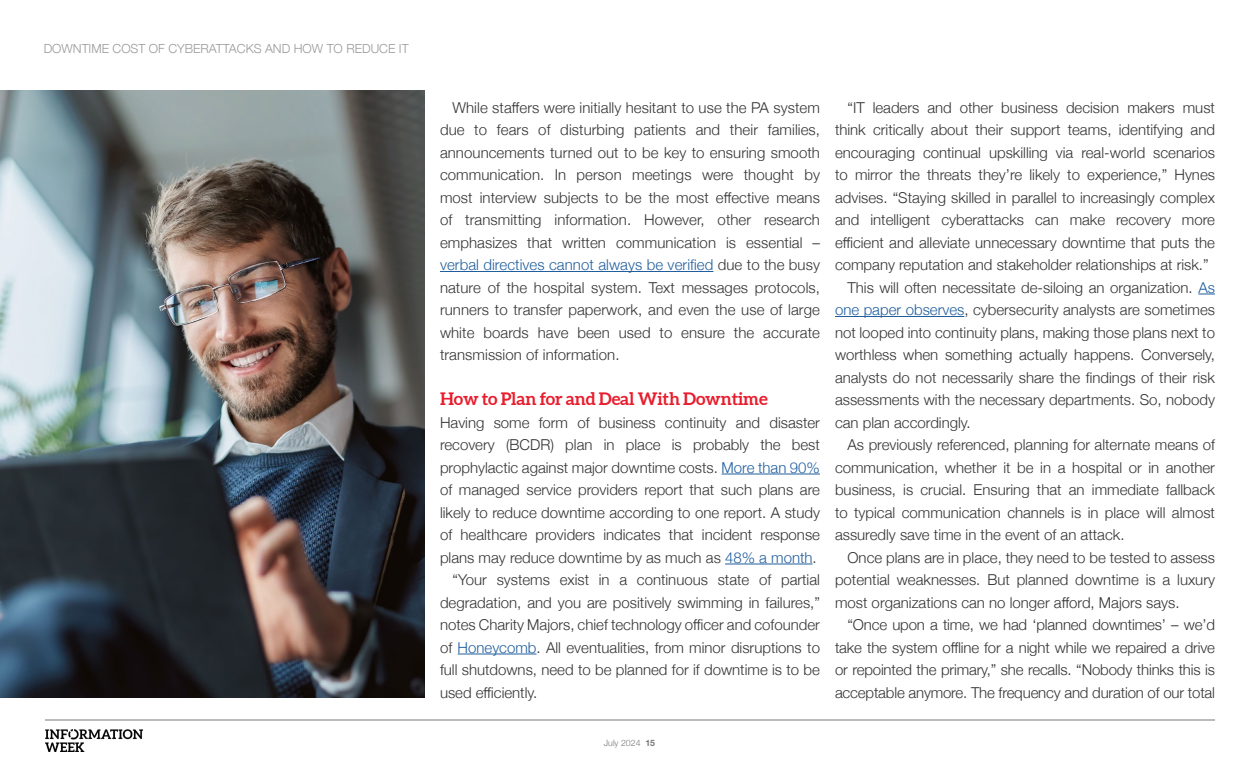
<style>
.page{position:relative;width:1260px;height:765px;background:#fff}
.page>*{position:absolute;margin:0;border:0;box-sizing:border-box;transform-origin:0 0}
.t1{font:700 17.5px "Aleo";letter-spacing:-.01em;color:#e81d2d}
.t2{font:300 15px/22.5px "Helvetica Neue";color:#333;text-align:justify}
.t3{font:300 12.5px "Helvetica Neue";color:#999}
.t4{font:300 8.75px "Helvetica Neue";color:#77787b}
.s1{color:#215e9e}
.s2{font-family:"Helvetica Neue LT Std";font-weight:700}
</style>
<div class="page">
<hr style="left:440px;top:271px;width:273px;height:1px;background:#215e9e">
<hr style="left:722px;top:474px;width:98px;height:1px;background:#215e9e">
<hr style="left:725px;top:564px;width:88px;height:1px;background:#215e9e">
<hr style="left:458px;top:654px;width:79px;height:1px;background:#215e9e">
<svg style="left:1198px;top:294px;width:17px;height:1px"></svg>
<hr style="left:835px;top:316px;width:129px;height:1px;background:#215e9e">
<img style="left:0;top:90px;width:425px;height:608px">
<hr style="left:45px;top:720px;width:1170px;height:1px;background:#77787b">
<img style="left:45px;top:729px;width:97px;height:23px">
<p class="t3" style="left:44px;top:39px;width:366px">DOWNTIME COST OF CYBERATTACKS AND HOW TO REDUCE IT</p>
<p class="t2" style="left:440px;top:95px;width:382px;text-indent:12px">While staffers were initially hesitant to use the PA system due to fears of disturbing patients and their families, announcements turned out to be key to ensuring smooth communication. In person meetings were thought by most interview subjects to be the most effective means of transmitting information. However, other research emphasizes that written communication is essential – <span class="s1">verbal directives cannot always be verified</span> due to the busy nature of the hospital system. Text messages protocols, runners to transfer paperwork, and even the use of large white boards have been used to ensure the accurate transmission of information.</p>
<p class="t1" style="left:440px;top:388px;width:329px">How to Plan for and Deal With Downtime</p>
<p class="t2" style="left:440px;top:410px;width:382px">Having some form of business continuity and disaster</p>
<p class="t2" style="left:440px;top:432px;width:381px">recovery (BCDR) plan in place is probably the best</p>
<p class="t2" style="left:440px;top:455px;width:381px">prophylactic against major downtime costs. <span class="s1">More than 90%</span></p>
<p class="t2" style="left:440px;top:477px;width:381px">of managed service providers report that such plans are</p>
<p class="t2" style="left:440px;top:500px;width:382px">likely to reduce downtime according to one report. A study</p>
<p class="t2" style="left:440px;top:522px;width:382px">of healthcare providers indicates that incident response</p>
<p class="t2" style="left:440px;top:545px;width:378px">plans may reduce downtime by as much as <span class="s1">48% a month</span>.</p>
<p class="t2" style="left:452px;top:567px;width:369px">“Your systems exist in a continuous state of partial</p>
<p class="t2" style="left:440px;top:590px;width:381px">degradation, and you are positively swimming in failures,”</p>
<p class="t2" style="left:440px;top:612px;width:382px">notes Charity Majors, chief technology officer and cofounder</p>
<p class="t2" style="left:440px;top:635px;width:382px">of <span class="s1">Honeycomb</span>. All eventualities, from minor disruptions to</p>
<p class="t2" style="left:440px;top:657px;width:382px">full shutdowns, need to be planned for if downtime is to be</p>
<p class="t2" style="left:440px;top:680px;width:99px">used efficiently.</p>
<p class="t2" style="left:848px;top:95px;width:369px">“IT leaders and other business decision makers must</p>
<p class="t2" style="left:835px;top:117px;width:381px">think critically about their support teams, identifying and</p>
<p class="t2" style="left:835px;top:140px;width:381px">encouraging continual upskilling via real-world scenarios</p>
<p class="t2" style="left:835px;top:162px;width:382px">to mirror the threats they’re likely to experience,” Hynes</p>
<p class="t2" style="left:835px;top:185px;width:381px">advises. “Staying skilled in parallel to increasingly complex</p>
<p class="t2" style="left:835px;top:207px;width:381px">and intelligent cyberattacks can make recovery more</p>
<p class="t2" style="left:835px;top:230px;width:382px">efficient and alleviate unnecessary downtime that puts the</p>
<p class="t2" style="left:835px;top:252px;width:375px">company reputation and stakeholder relationships at risk.”</p>
<p class="t2" style="left:848px;top:275px;width:369px">This will often necessitate de-siloing an organization. <span class="s1">As</span></p>
<p class="t2" style="left:835px;top:297px;width:382px"><span class="s1">one paper observes</span>, cybersecurity analysts are sometimes</p>
<p class="t2" style="left:835px;top:320px;width:382px">not looped into continuity plans, making those plans next to</p>
<p class="t2" style="left:835px;top:342px;width:382px">worthless when something actually happens. Conversely,</p>
<p class="t2" style="left:835px;top:365px;width:382px">analysts do not necessarily share the findings of their risk</p>
<p class="t2" style="left:835px;top:387px;width:381px">assessments with the necessary departments. So, nobody</p>
<p class="t2" style="left:835px;top:410px;width:137px">can plan accordingly.</p>
<p class="t2" style="left:848px;top:432px;width:369px">As previously referenced, planning for alternate means of</p>
<p class="t2" style="left:835px;top:455px;width:382px">communication, whether it be in a hospital or in another</p>
<p class="t2" style="left:835px;top:477px;width:381px">business, is crucial. Ensuring that an immediate fallback</p>
<p class="t2" style="left:835px;top:500px;width:381px">to typical communication channels is in place will almost</p>
<p class="t2" style="left:835px;top:522px;width:291px">assuredly save time in the event of an attack.</p>
<p class="t2" style="left:848px;top:545px;width:369px">Once plans are in place, they need to be tested to assess</p>
<p class="t2" style="left:835px;top:567px;width:382px">potential weaknesses. But planned downtime is a luxury</p>
<p class="t2" style="left:835px;top:590px;width:346px">most organizations can no longer afford, Majors says.</p>
<p class="t2" style="left:848px;top:612px;width:369px">“Once upon a time, we had ‘planned downtimes’ – we’d</p>
<p class="t2" style="left:835px;top:635px;width:381px">take the system offline for a night while we repaired a drive</p>
<p class="t2" style="left:835px;top:657px;width:382px">or repointed the primary,” she recalls. “Nobody thinks this is</p>
<p class="t2" style="left:835px;top:680px;width:382px">acceptable anymore. The frequency and duration of our total</p>
<p class="t4" style="left:604px;top:736px;width:53px">July 2024 <span class="s2">15</span></p>
</div>
